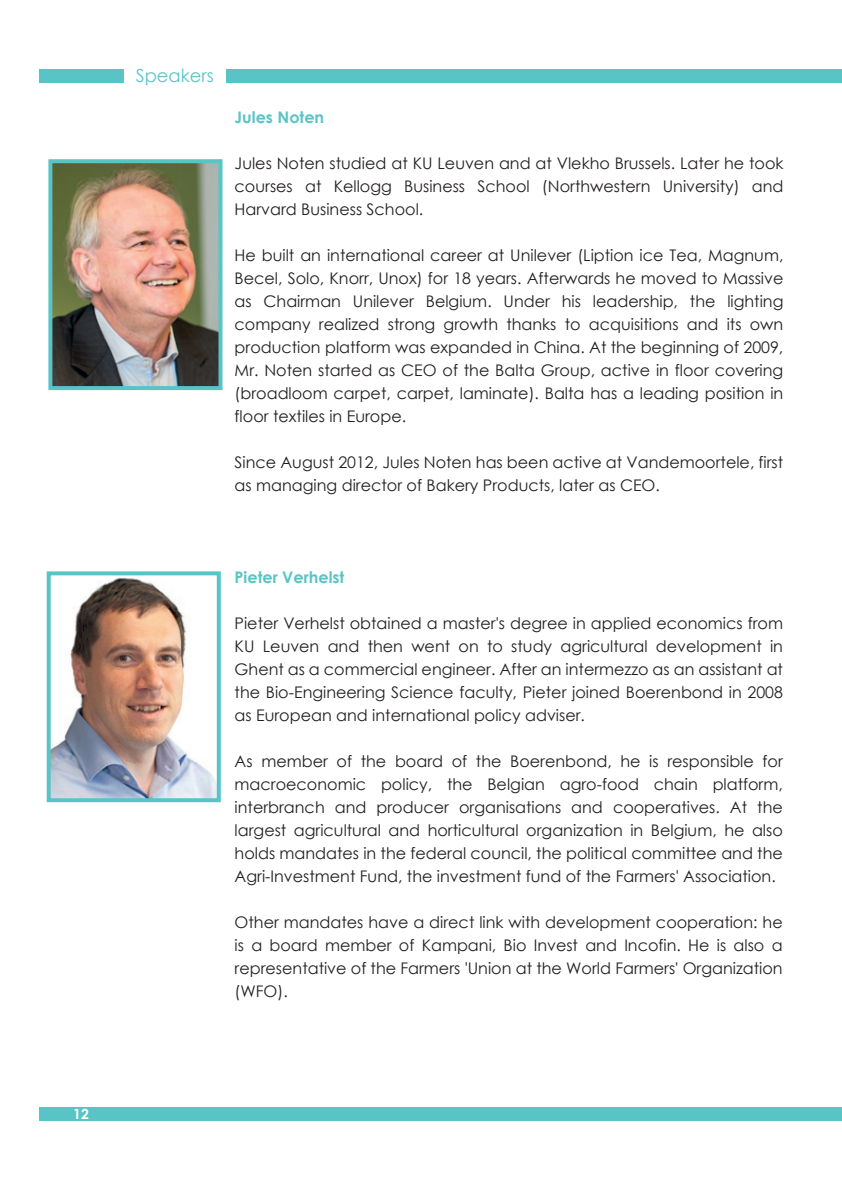
<style>
.page{position:relative;width:842px;height:1191px;background:#fff}
.page>*{position:absolute;margin:0;border:0;box-sizing:border-box;transform-origin:0 0}
.t1{font:18px "Century Gothic";color:#59c4c6}
.t2{font:16px/23px "Century Gothic";color:#231f20;text-align:justify}
.t3{font:700 16px "Century Gothic";color:#59c4c6}
.t4{font:700 14px "Century Gothic";color:#fff}
</style>
<div class="page">
<div style="left:39px;top:1107px;width:803px;height:13px;background:#59c4c6"></div>
<div style="left:227px;top:69px;width:615px;height:13px;background:#59c4c6"></div>
<div style="left:39px;top:69px;width:85px;height:13px;background:#59c4c6"></div>
<img style="left:52px;top:576px;width:164px;height:221px">
<div style="left:47px;top:571px;width:174px;height:231px;border:4px solid #59c4c6"></div>
<img style="left:53px;top:164px;width:164px;height:221px">
<div style="left:48px;top:159px;width:174px;height:231px;border:4px solid #59c4c6"></div>
<p class="t4" style="left:73px;top:1103px;width:17px">12</p>
<p class="t1" style="left:136px;top:63px;width:80px">Speakers</p>
<p class="t3" style="left:235px;top:105px;width:91px">Jules Noten</p>
<p class="t2" style="left:235px;top:151px;width:550px">Jules Noten studied at KU Leuven and at Vlekho Brussels. Later he took courses at Kellogg Business School (Northwestern University) and Harvard Business School.</p>
<p class="t2" style="left:235px;top:243px;width:550px">He built an international career at Unilever (Liption ice Tea, Magnum, Becel, Solo, Knorr, Unox) for 18 years. Afterwards he moved to Massive as Chairman Unilever Belgium. Under his leadership, the lighting company realized strong growth thanks to acquisitions and its own production platform was expanded in China. At the beginning of 2009, Mr. Noten started as CEO of the Balta Group, active in floor covering (broadloom carpet, carpet, laminate). Balta has a leading position in floor textiles in Europe.</p>
<p class="t2" style="left:235px;top:450px;width:550px">Since August 2012, Jules Noten has been active at Vandemoortele, first as managing director of Bakery Products, later as CEO.</p>
<p class="t3" style="left:235px;top:565px;width:111px">Pieter Verhelst</p>
<p class="t2" style="left:235px;top:611px;width:550px">Pieter Verhelst obtained a master's degree in applied economics from KU Leuven and then went on to study agricultural development in Ghent as a commercial engineer. After an intermezzo as an assistant at the Bio-Engineering Science faculty, Pieter joined Boerenbond in 2008 as European and international policy adviser.</p>
<p class="t2" style="left:235px;top:749px;width:550px">As member of the board of the Boerenbond, he is responsible for macroeconomic policy, the Belgian agro-food chain platform, interbranch and producer organisations and cooperatives. At the largest agricultural and horticultural organization in Belgium, he also holds mandates in the federal council, the political committee and the Agri-Investment Fund, the investment fund of the Farmers' Association.</p>
<p class="t2" style="left:235px;top:910px;width:550px">Other mandates have a direct link with development cooperation: he is a board member of Kampani, Bio Invest and Incofin. He is also a representative of the Farmers 'Union at the World Farmers' Organization (WFO).</p>
</div>
